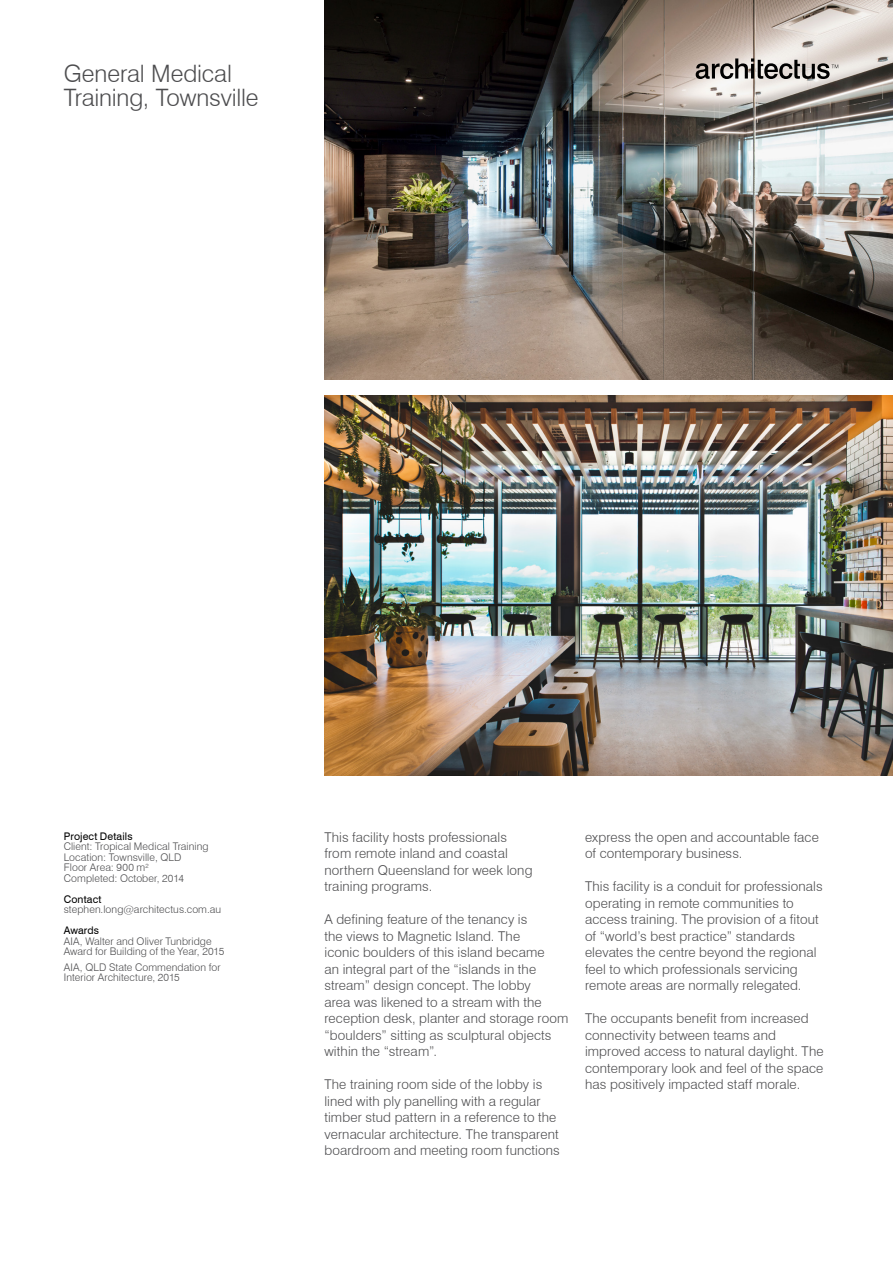
<style>
.page{position:relative;width:893px;height:1263px;background:#fff}
.page>*{position:absolute;margin:0;border:0;box-sizing:border-box;transform-origin:0 0}
.t1{font:300 24px/24px "Swiss 721 BT";letter-spacing:-.005em;color:#4d4d4f}
.t2{font:300 13.5px/16.5px "Swiss 721 BT";letter-spacing:.01em;color:#4d4d4f}
.t3{font:300 10.5px/10.5px "Swiss 721 BT";letter-spacing:.01em;color:#4d4d4f}
.t4{font:10.5px "Swiss 721 BT";letter-spacing:.01em;color:#000}
</style>
<div class="page">
<img style="left:324px;top:396px;width:569px;height:379px">
<img style="left:324px;top:0;width:569px;height:379px">
<svg style="left:696px;top:58px;width:142px;height:21px;background:#948f8b"></svg>
<h1 class="t1" style="left:64px;top:61px;width:196px">General Medical<br>Training, Townsville</h1>
<p class="t4" style="left:64px;top:829px;width:70px">Project Details</p>
<p class="t3" style="left:64px;top:841px;width:146px">Client: Tropical Medical Training<br>Location: Townsville, QLD<br>Floor Area: 900 m<sup>2<br></sup>Completed: October, 2014</p>
<p class="t4" style="left:64px;top:892px;width:39px">Contact</p>
<p class="t3" style="left:64px;top:904px;width:159px">stephen.long@architectus.com.au</p>
<p class="t4" style="left:64px;top:924px;width:37px">Awards</p>
<p class="t3" style="left:64px;top:936px;width:162px">AIA, Walter and Oliver Tunbridge<br>Award for Building of the Year, 2015</p>
<p class="t3" style="left:64px;top:962px;width:158px">AIA, QLD State Commendation for<br>Interior Architecture, 2015</p>
<p class="t2" style="left:324px;top:829px;width:210px">This facility hosts professionals from remote inland and coastal northern Queensland for week long training programs.</p>
<p class="t2" style="left:324px;top:911px;width:245px">A defining feature of the tenancy is<br>the views to Magnetic Island. The<br>iconic boulders of this island became<br>an integral part of the “islands in the stream” design concept. The lobby<br>area was likened to a stream with the reception desk, planter and storage room “boulders” sitting as sculptural objects within the “stream”.</p>
<p class="t2" style="left:324px;top:1076px;width:237px">The training room side of the lobby is lined with ply panelling with a regular timber stud pattern in a reference to the vernacular architecture. The transparent boardroom and meeting room functions</p>
<p class="t2" style="left:585px;top:829px;width:235px">express the open and accountable face of contemporary business.</p>
<p class="t2" style="left:585px;top:878px;width:239px">This facility is a conduit for professionals operating in remote communities to access training. The provision of a fitout of “world’s best practice” standards elevates the centre beyond the regional feel to which professionals servicing remote areas are normally relegated.</p>
<p class="t2" style="left:585px;top:1010px;width:240px">The occupants benefit from increased connectivity between teams and improved access to natural daylight. The contemporary look and feel of the space has positively impacted staff morale.</p>
</div>
